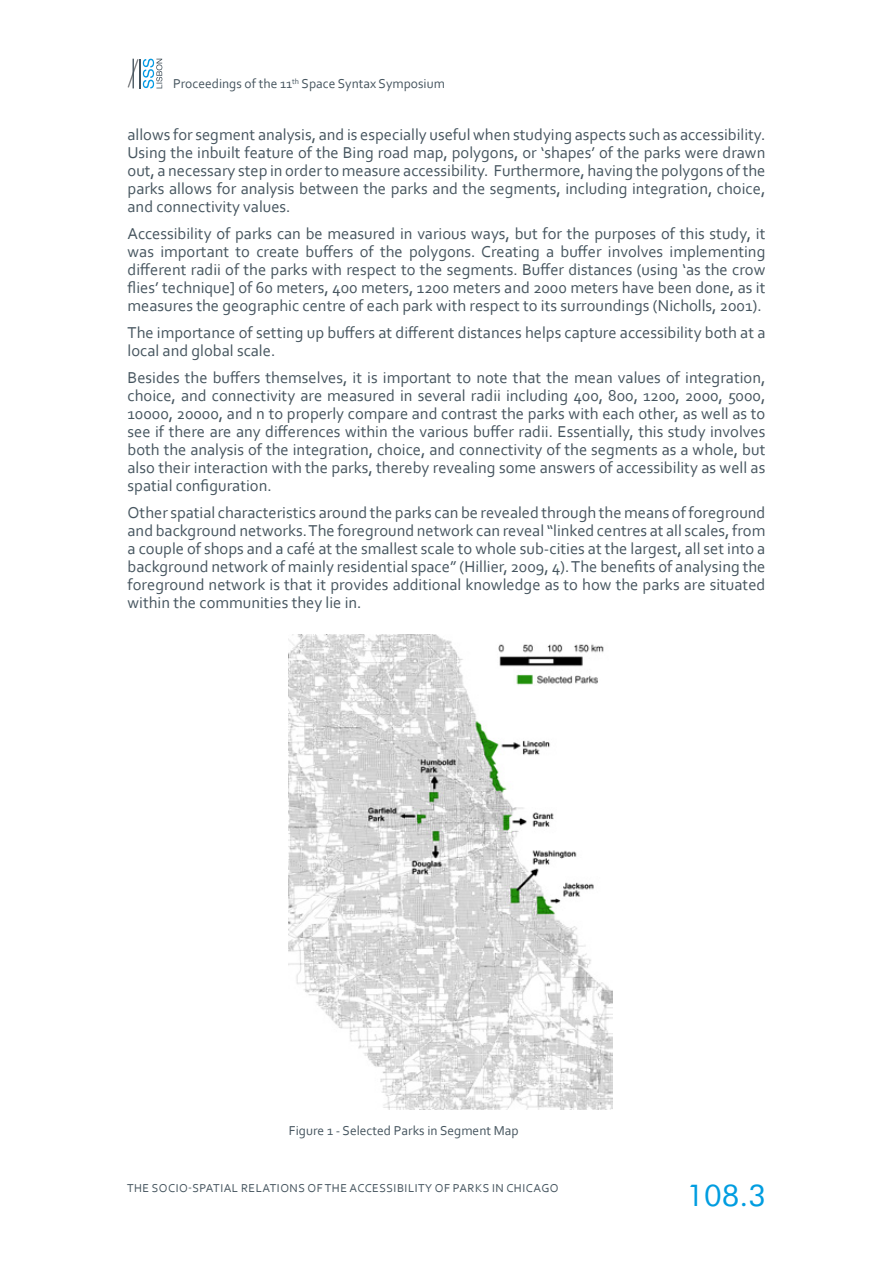
<style>
.page{position:relative;width:893px;height:1263px;background:#fff}
.page>*{position:absolute;margin:0;border:0;box-sizing:border-box;transform-origin:0 0}
.t1{font:30px "Futura BT";color:#009de0}
.t2{font:16.5px/18px "Corbel";color:#46555f;text-align:justify}
.t3{font:13.5px "Corbel";color:#46555f}
.t4{font:12px "Corbel";letter-spacing:.04em;color:#46555f}
</style>
<div class="page">
<svg style="left:128px;top:59px;width:34px;height:29px"></svg>
<img style="left:289px;top:635px;width:323px;height:474px">
<p class="t3" style="left:173px;top:76px;width:273px">Proceedings of the 11<sup>th</sup> Space Syntax Symposium</p>
<p class="t2" style="left:128px;top:125px;width:639px">allows for segment analysis, and is especially useful when studying aspects such as accessibility.<br>Using the inbuilt feature of the Bing road map, polygons, or ‘shapes’ of the parks were drawn out, a necessary step in order to measure accessibility. Furthermore, having the polygons of the parks allows for analysis between the parks and the segments, including integration, choice, and connectivity values.</p>
<p class="t2" style="left:128px;top:224px;width:639px">Accessibility of parks can be measured in various ways, but for the purposes of this study, it was important to create buffers of the polygons. Creating a buffer involves implementing different radii of the parks with respect to the segments. Buffer distances (using ‘as the crow flies’ technique] of 60 meters, 400 meters, 1200 meters and 2000 meters have been done, as it measures the geographic centre of each park with respect to its surroundings (Nicholls, 2001).</p>
<p class="t2" style="left:128px;top:323px;width:639px">The importance of setting up buffers at different distances helps capture accessibility both at a local and global scale.</p>
<p class="t2" style="left:128px;top:368px;width:639px">Besides the buffers themselves, it is important to note that the mean values of integration, choice, and connectivity are measured in several radii including 400, 800, 1200, 2000, 5000, 10000, 20000, and n to properly compare and contrast the parks with each other, as well as to see if there are any differences within the various buffer radii. Essentially, this study involves both the analysis of the integration, choice, and connectivity of the segments as a whole, but also their interaction with the parks, thereby revealing some answers of accessibility as well as spatial configuration.</p>
<p class="t2" style="left:128px;top:503px;width:639px">Other spatial characteristics around the parks can be revealed through the means of foreground and background networks. The foreground network can reveal “linked centres at all scales, from a couple of shops and a café at the smallest scale to whole sub-cities at the largest, all set into a background network of mainly residential space” (Hillier, 2009, 4). The benefits of analysing the foreground network is that it provides additional knowledge as to how the parks are situated within the communities they lie in.</p>
<p class="t3" style="left:289px;top:1122px;width:231px">Figure 1 - Selected Parks in Segment Map</p>
<p class="t4" style="left:127px;top:1180px;width:433px">THE SOCIO-SPATIAL RELATIONS OF THE ACCESSIBILITY OF PARKS IN CHICAGO</p>
<h1 class="t1" style="left:686px;top:1177px;width:81px">108.3</h1>
</div>
